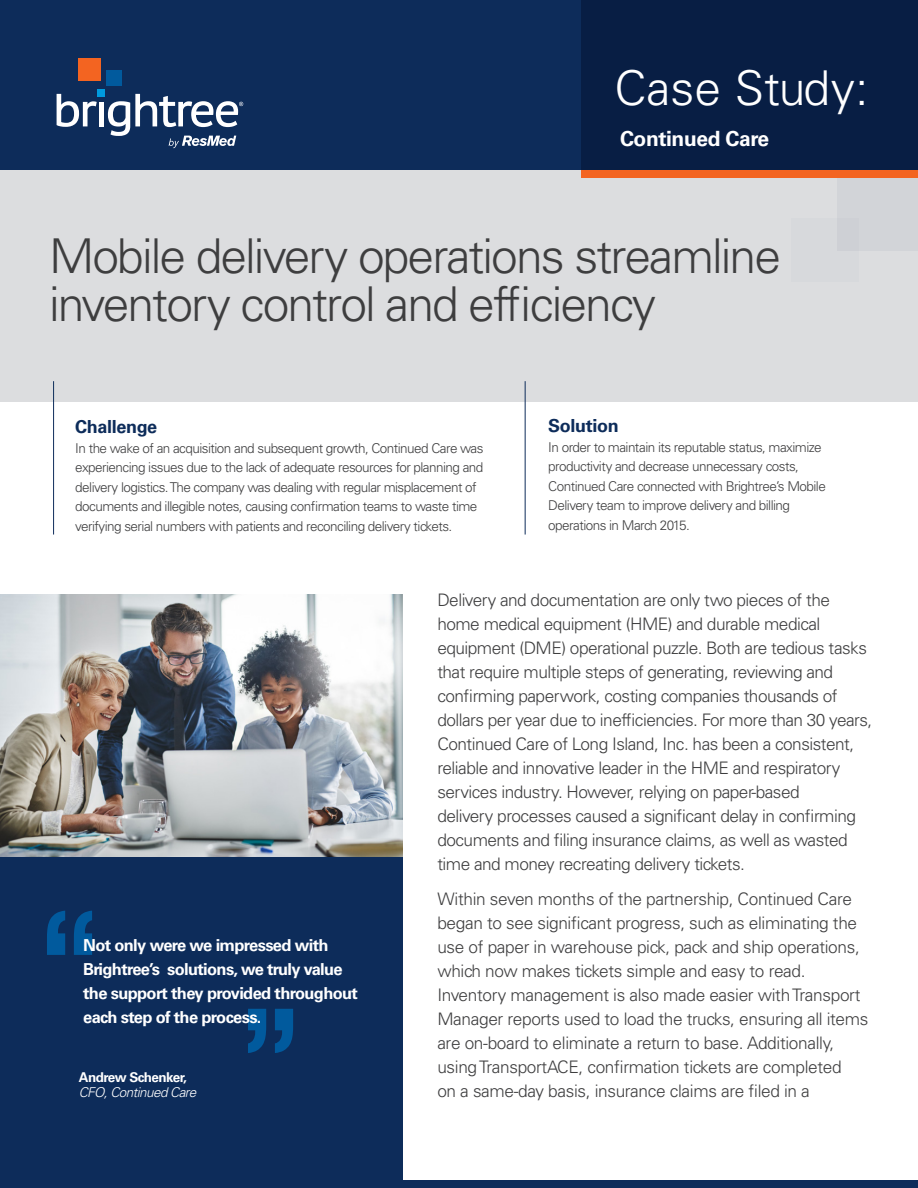
<style>
.page{position:relative;width:918px;height:1188px;background:#fff}
.page>*{position:absolute;margin:0;border:0;box-sizing:border-box;transform-origin:0 0}
.t1{font:300 48px/48px "Univers LT Std";letter-spacing:-.04em;color:#3e3e3f}
.t2{font:300 48px "Univers LT Std";color:#fff}
.t3{font:700 21px "Univers LT Std";letter-spacing:-.02em;color:#fff}
.t4{font:700 18px "Univers LT Std";letter-spacing:-.02em;color:#0d2c5a}
.t5{font:300 17.25px/24px "Univers LT Std";letter-spacing:-.03em;color:#3e3e3f}
.t6{font:700 16.5px/24px "Univers LT Std";letter-spacing:-.04em;color:#fff}
.t7{font:300 13.5px/19.5px "Univers LT Std";letter-spacing:-.04em;color:#3e3e3f}
.t8{font:italic 300 13.5px/15px "Univers LT Std";letter-spacing:-.04em;color:#fff}
.s1{font-weight:700;font-style:normal}
</style>
<div class="page">
<div style="left:0;top:0;width:918px;height:171px;background:#0d2c5a"></div>
<div style="left:581px;top:0;width:337px;height:171px;background:#081e44"></div>
<div style="left:0;top:171px;width:918px;height:231px;background:#dcdddf"></div>
<div style="left:581px;top:171px;width:337px;height:7px;background:#f36421"></div>
<div style="left:78px;top:58px;width:23px;height:23px;background:#f36421"></div>
<div style="left:107px;top:70px;width:15px;height:16px;background:#015a9d"></div>
<div style="left:98px;top:89px;width:7px;height:7px;background:#009bde"></div>
<svg style="left:57px;top:94px;width:40px;height:33px"></svg>
<div style="left:99px;top:102px;width:5px;height:24px;background:#fff"></div>
<svg style="left:108px;top:94px;width:135px;height:54px"></svg>
<hr style="left:53px;top:381px;width:1px;height:154px;background:#0d2c5a">
<hr style="left:525px;top:381px;width:1px;height:154px;background:#0d2c5a">
<div style="left:0;top:668px;width:403px;height:512px;background:#0d2c5a"></div>
<img style="left:0;top:594px;width:403px;height:262px">
<div style="left:837px;top:178px;width:81px;height:73px;background:#d2d4d8"></div>
<div style="left:792px;top:218px;width:67px;height:64px;background:#d7d9dc"></div>
<div style="left:0;top:1180px;width:918px;height:8px;background:#0d2c5a"></div>
<svg style="left:47px;top:911px;width:45px;height:44px"></svg>
<svg style="left:248px;top:1009px;width:45px;height:44px"></svg>
<p class="t2" style="left:615px;top:59px;width:255px">Case Study:</p>
<p class="t3" style="left:620px;top:126px;width:151px">Continued Care</p>
<p class="t1" style="left:49px;top:232px;width:734px">Mobile delivery operations streamline inventory control and efficiency</p>
<p class="t4" style="left:75px;top:417px;width:83px">Challenge</p>
<p class="t7" style="left:75px;top:438px;width:410px">In the wake of an acquisition and subsequent growth, Continued Care was experiencing issues due to the lack of adequate resources for planning and delivery logistics. The company was dealing with regular misplacement of documents and illegible notes, causing confirmation teams to waste time verifying serial numbers with patients and reconciling delivery tickets.</p>
<p class="t4" style="left:548px;top:415px;width:72px">Solution</p>
<p class="t7" style="left:548px;top:437px;width:279px">In order to maintain its reputable status, maximize productivity and decrease unnecessary costs, Continued Care connected with Brightree’s Mobile Delivery team to improve delivery and billing operations in March 2015.</p>
<p class="t6" style="left:83px;top:934px;width:276px">Not only were we impressed with Brightree’s solutions, we truly value the support they provided throughout each step of the process.</p>
<p class="t8" style="left:79px;top:1069px;width:119px"><span class="s1">Andrew Schenker,<br></span>CFO, Continued Care</p>
<p class="t5" style="left:437px;top:588px;width:436px">Delivery and documentation are only two pieces of the home medical equipment (HME) and durable medical equipment (DME) operational puzzle. Both are tedious tasks that require multiple steps of generating, reviewing and confirming paperwork, costing companies thousands of dollars per year due to inefficiencies. For more than 30 years, Continued Care of Long Island, Inc. has been a consistent, reliable and innovative leader in the HME and respiratory services industry. However, relying on paper-based<br>delivery processes caused a significant delay in confirming documents and filing insurance claims, as well as wasted time and money recreating delivery tickets.</p>
<p class="t5" style="left:437px;top:887px;width:433px">Within seven months of the partnership, Continued Care began to see significant progress, such as eliminating the use of paper in warehouse pick, pack and ship operations, which now makes tickets simple and easy to read.<br>Inventory management is also made easier with Transport Manager reports used to load the trucks, ensuring all items are on-board to eliminate a return to base. Additionally, using TransportACE, confirmation tickets are completed<br>on a same-day basis, insurance claims are filed in a</p>
</div>
